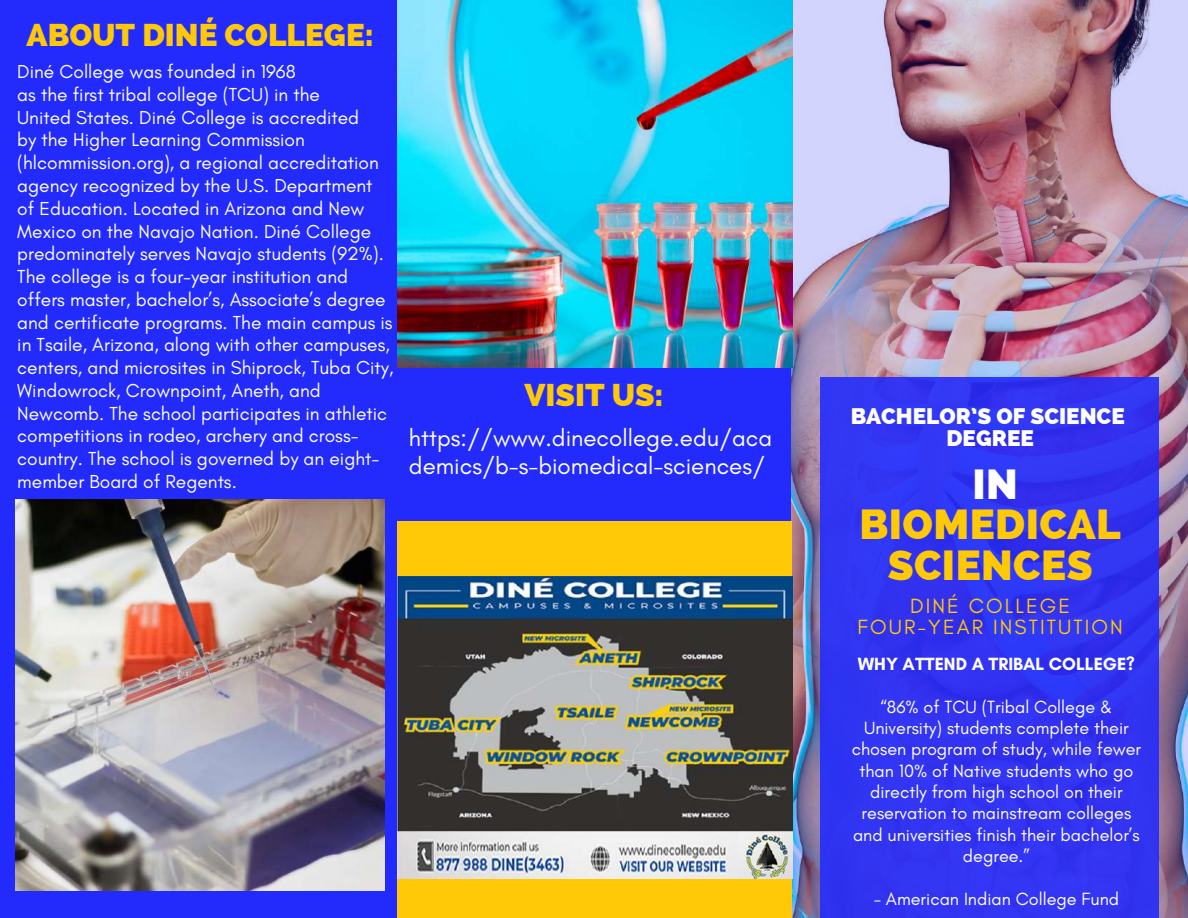
<style>
.page{position:relative;width:1188px;height:918px;background:#222bfc}
.page>*{position:absolute;margin:0;border:0;box-sizing:border-box;transform-origin:0 0}
.t1{font:800 42px/40.5px "Raleway";letter-spacing:.01em;color:#ffc908;text-align:center}
.t2{font:800 42px "Raleway";color:#fff}
.t3{font:800 31.5px "Raleway";color:#ffc908}
.t4{font:24.15px "Glacial Indifference";color:#fff}
.t5{font:800 22.5px "Raleway";color:#fff}
.t6{font:21px/20.2px "Glacial Indifference";letter-spacing:.1em;color:#ffc908;text-align:center}
.t7{font:19.2px/22.8px "Glacial Indifference";color:#fff}
.t8{font:18px/21.3px "Glacial Indifference";color:#fff;text-align:center}
.t9{font:700 18px "Glacial Indifference";color:#fff}
</style>
<div class="page">
<img style="left:792px;top:0;width:396px;height:918px">
<div style="left:397px;top:521px;width:395px;height:397px;background:#ffc908"></div>
<div style="left:820px;top:377px;width:339px;height:541px;background:#3234f2"></div>
<img style="left:397px;top:0;width:395px;height:368px">
<img style="left:16px;top:499px;width:369px;height:392px">
<img style="left:397px;top:577px;width:395px;height:301px">
<h2 class="t3" style="left:27px;top:16px;width:349px">ABOUT DINÉ COLLEGE:</h2>
<p class="t7" style="left:17px;top:60px;width:378px">Diné College was founded in 1968<br>as the first tribal college (TCU) in the<br>United States. Diné College is accredited<br>by the Higher Learning Commission (hlcommission.org), a regional accreditation agency recognized by the U.S. Department of Education. Located in Arizona and New Mexico on the Navajo Nation. Diné College predominately serves Navajo students (92%).<br>The college is a four-year institution and offers master, bachelor’s, Associate’s degree and certificate programs. The main campus is in Tsaile, Arizona, along with other campuses, centers, and microsites in Shiprock, Tuba City, Windowrock, Crownpoint, Aneth, and Newcomb. The school participates in athletic competitions in rodeo, archery and cross&shy;country. The school is governed by an eight&shy;member Board of Regents.</p>
<h2 class="t3" style="left:525px;top:377px;width:140px">VISIT US:</h2>
<p class="t5" style="left:851px;top:403px;width:276px">BACHELOR’S OF SCIENCE</p>
<p class="t4" style="left:409px;top:423px;width:365px">https://www.dinecollege.edu/aca</p>
<p class="t5" style="left:947px;top:425px;width:89px">DEGREE</p>
<p class="t4" style="left:409px;top:451px;width:358px">demics/b-s-biomedical-sciences/</p>
<h1 class="t2" style="left:972px;top:459px;width:47px">IN</h1>
<h1 class="t1" style="left:859px;top:504px;width:263px">BIOMEDICAL<br>SCIENCES</h1>
<p class="t6" style="left:858px;top:596px;width:267px">DINÉ COLLEGE<br>FOUR-YEAR INSTITUTION</p>
<p class="t9" style="left:858px;top:653px;width:279px">WHY ATTEND A TRIBAL COLLEGE?</p>
<p class="t8" style="left:852px;top:696px;width:291px">“86% of TCU (Tribal College &amp;<br>University) students complete their chosen program of study, while fewer than 10% of Native students who go directly from high school on their reservation to mainstream colleges and universities finish their bachelor’s degree.”</p>
<p class="t8" style="left:874px;top:888px;width:247px">- American Indian College Fund</p>
</div>
